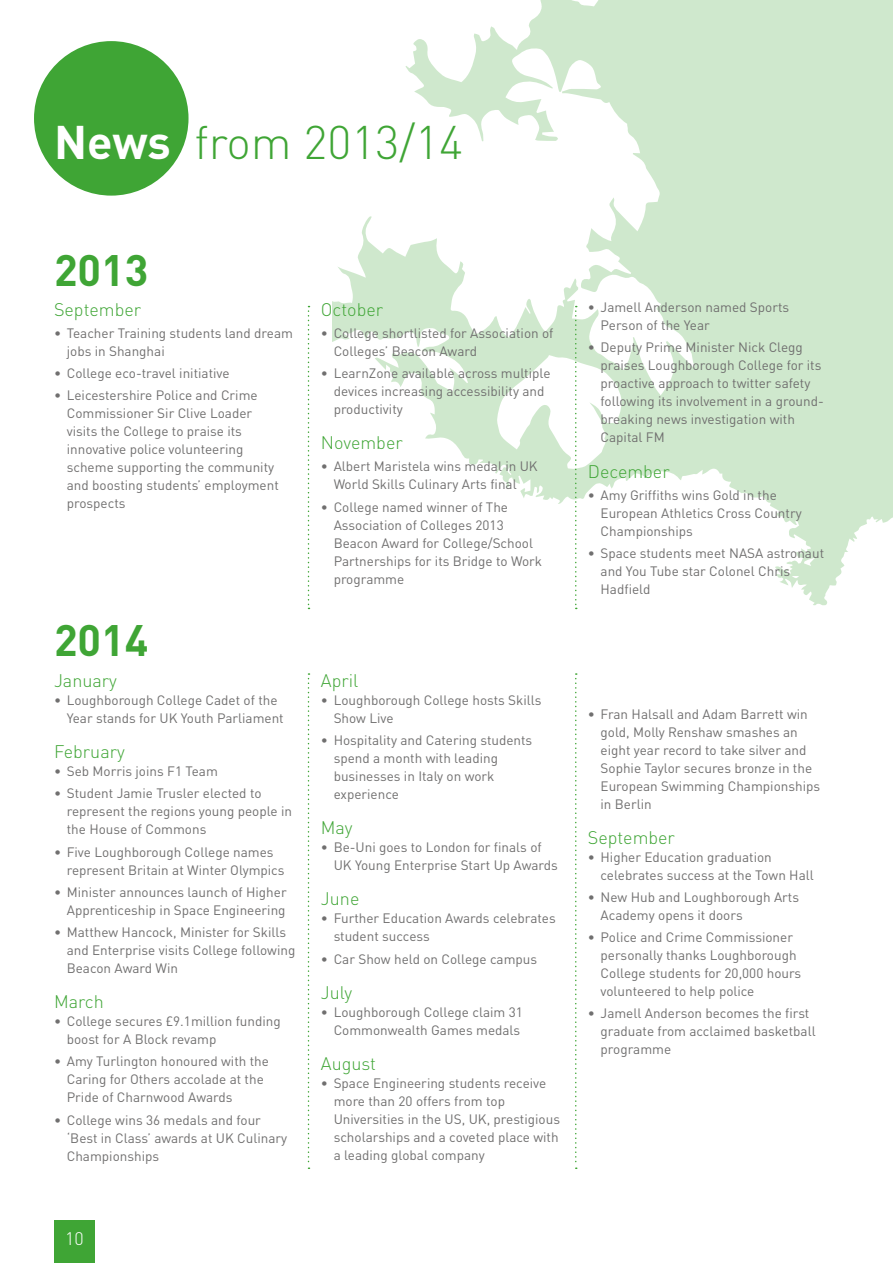
<style>
.page{position:relative;width:893px;height:1263px;background:#fff}
.page>*{position:absolute;margin:0;border:0;box-sizing:border-box;transform-origin:0 0}
.t1{font:300 46.5px "DINOT";color:#3fa535}
.t2{font:700 43.5px "DINOT";color:#3fa535}
.t3{font:300 18px "DINOT";color:#3fa535}
.t4{font:300 18px "DINOT";color:#fff}
.t5{font:13.5px/18px "DINOT";color:#706f6f}
.s1{font-weight:700;color:#fff}
</style>
<div class="page">
<div style="left:54px;top:1221px;width:41px;height:42px;background:#3fa535"></div>
<svg style="left:332px;top:0;width:561px;height:675px"></svg>
<div style="left:34px;top:41px;width:155px;height:155px;background:#3fa535;border-radius:50%"></div>
<svg style="left:308px;top:306px;width:1px;height:303px"></svg>
<svg style="left:575px;top:306px;width:2px;height:303px"></svg>
<svg style="left:575px;top:673px;width:2px;height:496px"></svg>
<svg style="left:308px;top:673px;width:1px;height:496px"></svg>
<h1 class="t1" style="left:54px;top:114px;width:410px"><span class="s1">News</span> from 2013/14</h1>
<h2 class="t2" style="left:54px;top:242px;width:96px">2013</h2>
<h3 class="t3" style="left:54px;top:298px;width:89px">September</h3>
<p class="t5" style="left:67px;top:324px;width:228px;text-indent:-13px">• Teacher Training students land dream jobs in Shanghai</p>
<p class="t5" style="left:54px;top:364px;width:177px">• College eco-travel initiative</p>
<p class="t5" style="left:67px;top:386px;width:214px;text-indent:-13px">• Leicestershire Police and Crime<br>Commissioner Sir Clive Loader visits the College to praise its innovative police volunteering scheme supporting the community and boosting students’ employment prospects</p>
<h2 class="t2" style="left:54px;top:612px;width:96px">2014</h2>
<h3 class="t3" style="left:54px;top:669px;width:65px">January</h3>
<p class="t5" style="left:67px;top:691px;width:218px;text-indent:-13px">• Loughborough College Cadet of the<br>Year stands for UK Youth Parliament</p>
<h3 class="t3" style="left:54px;top:740px;width:72px">February</h3>
<p class="t5" style="left:54px;top:762px;width:165px">• Seb Morris joins F1 Team</p>
<p class="t5" style="left:67px;top:784px;width:227px;text-indent:-13px">• Student Jamie Trusler elected to represent the regions young people in the House of Commons</p>
<p class="t5" style="left:67px;top:842px;width:219px;text-indent:-13px">• Five Loughborough College names represent Britain at Winter Olympics</p>
<p class="t5" style="left:54px;top:883px;width:234px;text-align:right">• Minister announces launch of Higher<br>Apprenticeship in Space Engineering</p>
<p class="t5" style="left:67px;top:923px;width:230px;text-indent:-13px">• Matthew Hancock, Minister for Skills and Enterprise visits College following<br>Beacon Award Win</p>
<h3 class="t3" style="left:54px;top:990px;width:51px">March</h3>
<p class="t5" style="left:67px;top:1012px;width:216px;text-indent:-13px">• College secures £9.1million funding boost for A Block revamp</p>
<p class="t5" style="left:67px;top:1052px;width:204px;text-indent:-13px">• Amy Turlington honoured with the<br>Caring for Others accolade at the<br>Pride of Charnwood Awards</p>
<p class="t5" style="left:67px;top:1110px;width:222px;text-indent:-13px">• College wins 36 medals and four ‘Best in Class’ awards at UK Culinary<br>Championships</p>
<h3 class="t3" style="left:321px;top:298px;width:64px">October</h3>
<p class="t5" style="left:334px;top:324px;width:221px;text-indent:-13px">• College shortlisted for Association of<br>Colleges’ Beacon Award</p>
<p class="t5" style="left:334px;top:364px;width:218px;text-indent:-13px">• LearnZone available across multiple devices increasing accessibility and productivity</p>
<h3 class="t3" style="left:321px;top:432px;width:83px">November</h3>
<p class="t5" style="left:334px;top:457px;width:205px;text-indent:-13px">• Albert Maristela wins medal in UK<br>World Skills Culinary Arts final</p>
<p class="t5" style="left:334px;top:498px;width:210px;text-indent:-13px">• College named winner of The<br>Association of Colleges 2013<br>Beacon Award for College/School<br>Partnerships for its Bridge to Work programme</p>
<h3 class="t3" style="left:321px;top:669px;width:39px">April</h3>
<p class="t5" style="left:334px;top:691px;width:209px;text-indent:-13px">• Loughborough College hosts Skills<br>Show Live</p>
<p class="t5" style="left:334px;top:731px;width:200px;text-indent:-13px">• Hospitality and Catering students spend a month with leading businesses in Italy on work experience</p>
<h3 class="t3" style="left:321px;top:817px;width:33px">May</h3>
<p class="t5" style="left:334px;top:838px;width:226px;text-indent:-13px">• Be-Uni goes to London for finals of<br>UK Young Enterprise Start Up Awards</p>
<h3 class="t3" style="left:321px;top:888px;width:40px">June</h3>
<p class="t5" style="left:334px;top:909px;width:224px;text-indent:-13px">• Further Education Awards celebrates student success</p>
<p class="t5" style="left:321px;top:949px;width:218px">• Car Show held on College campus</p>
<h3 class="t3" style="left:321px;top:981px;width:33px">July</h3>
<p class="t5" style="left:321px;top:1002px;width:203px;text-align:right">• Loughborough College claim 31<br>Commonwealth Games medals</p>
<h3 class="t3" style="left:321px;top:1052px;width:57px">August</h3>
<p class="t5" style="left:334px;top:1073px;width:228px;text-indent:-13px">• Space Engineering students receive more than 20 offers from top Universities in the US, UK, prestigious scholarships and a coveted place with a leading global company</p>
<h3 class="t4" style="left:65px;top:1227px;width:20px">10</h3>
<p class="t5" style="left:601px;top:298px;width:190px;text-indent:-13px">• Jamell Anderson named Sports<br>Person of the Year</p>
<p class="t5" style="left:601px;top:338px;width:225px;text-indent:-13px">• Deputy Prime Minister Nick Clegg praises Loughborough College for its proactive approach to twitter safety following its involvement in a ground&shy;breaking news investigation with<br>Capital FM</p>
<h3 class="t3" style="left:588px;top:460px;width:83px">December</h3>
<p class="t5" style="left:601px;top:486px;width:203px;text-indent:-13px">• Amy Griffiths wins Gold in the<br>European Athletics Cross Country<br>Championships</p>
<p class="t5" style="left:601px;top:544px;width:225px;text-indent:-13px">• Space students meet NASA astronaut and You Tube star Colonel Chris<br>Hadfield</p>
<p class="t5" style="left:601px;top:704px;width:221px;text-indent:-13px">• Fran Halsall and Adam Barrett win gold, Molly Renshaw smashes an eight year record to take silver and<br>Sophie Taylor secures bronze in the<br>European Swimming Championships in Berlin</p>
<h3 class="t3" style="left:588px;top:826px;width:89px">September</h3>
<p class="t5" style="left:601px;top:847px;width:215px;text-indent:-13px">• Higher Education graduation celebrates success at the Town Hall</p>
<p class="t5" style="left:601px;top:888px;width:200px;text-indent:-13px">• New Hub and Loughborough Arts<br>Academy opens it doors</p>
<p class="t5" style="left:601px;top:928px;width:202px;text-indent:-13px">• Police and Crime Commissioner personally thanks Loughborough<br>College students for 20,000 hours volunteered to help police</p>
<p class="t5" style="left:601px;top:1004px;width:217px;text-indent:-13px">• Jamell Anderson becomes the first graduate from acclaimed basketball programme</p>
</div>
